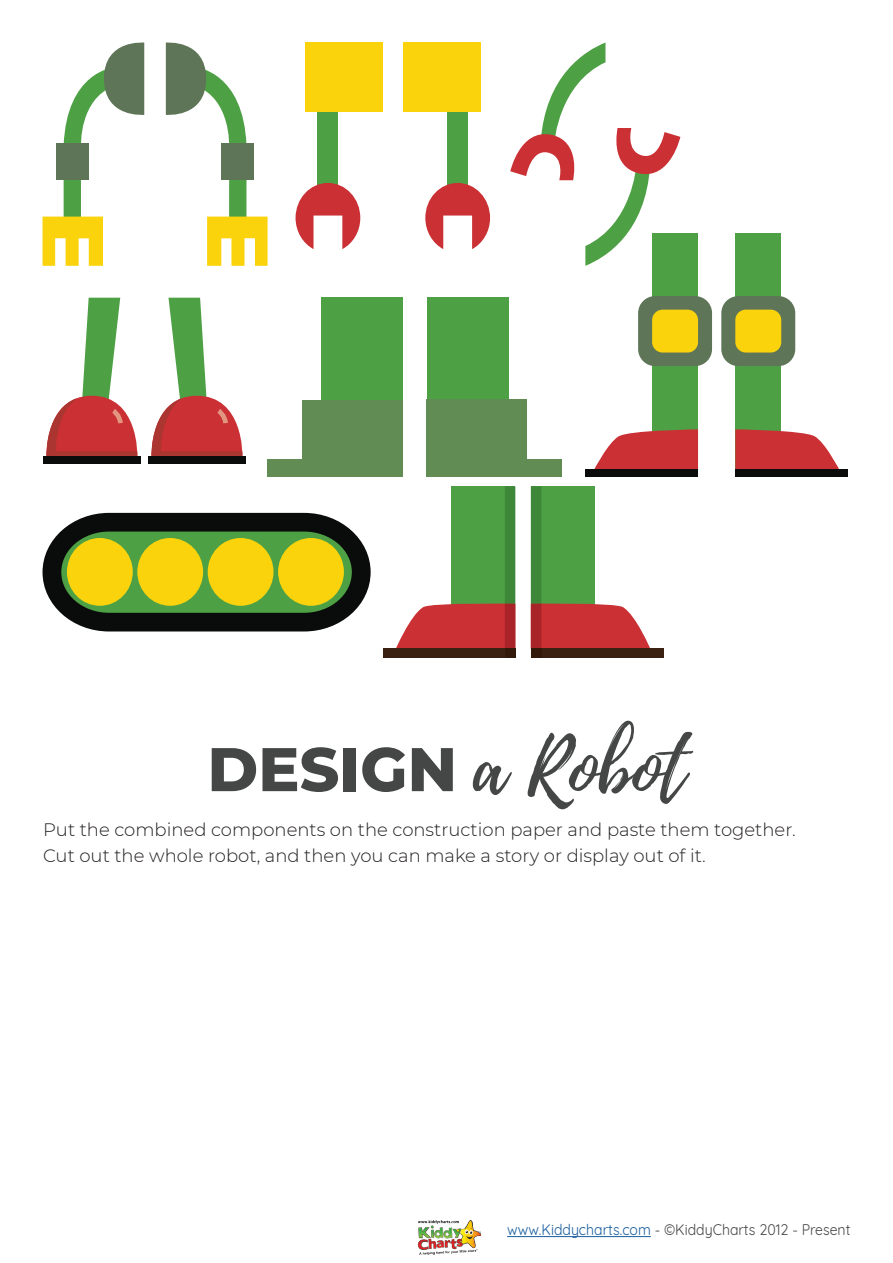
<style>
.page{position:relative;width:893px;height:1263px;background:#fff}
.page>*{position:absolute;margin:0;border:0;box-sizing:border-box;transform-origin:0 0}
.t1{font:800 61.5px "Montserrat";color:#454646}
.t2{font:300 18px/25.5px "Montserrat";color:#231f20}
.t3{font:15px "Quicksand";color:#454646;scale:.94 1}
.s1{font-family:"Playlist Script";font-weight:400;font-size:76.5px}
.s2{color:#175d9e}
</style>
<div class="page">
<svg style="left:166px;top:42px;width:102px;height:224px"></svg>
<svg style="left:43px;top:42px;width:101px;height:224px"></svg>
<div style="left:317px;top:102px;width:21px;height:98px;background:#4ea045"></div>
<div style="left:306px;top:43px;width:77px;height:69px;background:#fad30d"></div>
<svg style="left:296px;top:183px;width:64px;height:66px"></svg>
<div style="left:447px;top:102px;width:21px;height:98px;background:#4ea045"></div>
<div style="left:403px;top:43px;width:77px;height:69px;background:#fad30d"></div>
<svg style="left:425px;top:183px;width:65px;height:66px"></svg>
<svg style="left:510px;top:43px;width:170px;height:223px"></svg>
<svg style="left:46px;top:298px;width:92px;height:158px"></svg>
<svg style="left:151px;top:298px;width:92px;height:158px"></svg>
<div style="left:43px;top:456px;width:97px;height:8px;background:#0a0c0b"></div>
<div style="left:148px;top:456px;width:97px;height:8px;background:#0a0c0b"></div>
<div style="left:321px;top:298px;width:82px;height:150px;background:#4ea045"></div>
<div style="left:303px;top:400px;width:100px;height:75px;background:#618d54"></div>
<div style="left:268px;top:459px;width:135px;height:18px;background:#618d54"></div>
<div style="left:427px;top:298px;width:81px;height:150px;background:#4ea045"></div>
<div style="left:427px;top:400px;width:100px;height:77px;background:#618d54"></div>
<div style="left:427px;top:459px;width:135px;height:18px;background:#618d54"></div>
<div style="left:652px;top:234px;width:46px;height:236px;background:#4ea045"></div>
<div style="left:638px;top:296px;width:74px;height:70px;background:#5e7557;border-radius:17px"></div>
<div style="left:652px;top:310px;width:46px;height:43px;background:#fad30d;border-radius:10px"></div>
<svg style="left:594px;top:429px;width:104px;height:41px"></svg>
<div style="left:585px;top:470px;width:113px;height:7px;background:#0a0c0b"></div>
<div style="left:735px;top:234px;width:46px;height:236px;background:#4ea045"></div>
<div style="left:721px;top:296px;width:74px;height:70px;background:#5e7557;border-radius:17px"></div>
<div style="left:735px;top:310px;width:46px;height:43px;background:#fad30d;border-radius:10px"></div>
<svg style="left:735px;top:429px;width:104px;height:41px"></svg>
<div style="left:735px;top:470px;width:113px;height:7px;background:#0a0c0b"></div>
<svg style="left:43px;top:513px;width:328px;height:118px;background:#405b3e"></svg>
<div style="left:67px;top:538px;width:66px;height:68px;background:#fad30d;border-radius:50%"></div>
<div style="left:137px;top:538px;width:66px;height:68px;background:#fad30d;border-radius:50%"></div>
<div style="left:208px;top:538px;width:66px;height:68px;background:#fad30d;border-radius:50%"></div>
<div style="left:278px;top:538px;width:66px;height:68px;background:#fad30d;border-radius:50%"></div>
<div style="left:383px;top:648px;width:132px;height:10px;background:#3a2111"></div>
<div style="left:531px;top:648px;width:132px;height:10px;background:#3a2111"></div>
<svg style="left:396px;top:486px;width:119px;height:162px"></svg>
<svg style="left:531px;top:486px;width:119px;height:162px"></svg>
<div style="left:531px;top:648px;width:10px;height:10px;background:#321a0a"></div>
<hr style="left:507px;top:1236px;width:144px;height:1px;background:#175d9e">
<img style="left:417px;top:1220px;width:64px;height:34px">
<h1 class="t1" style="left:207px;top:724px;width:480px">DESIGN <span class="s1">a Robot</span></h1>
<p class="t2" style="left:43px;top:816px;width:754px">Put the combined components on the construction paper and paste them together.<br>Cut out the whole robot, and then you can make a story or display out of it.</p>
<p class="t3" style="left:507px;top:1218px;width:367px"><span class="s2">www.Kiddycharts.com</span> - ©KiddyCharts 2012 - Present</p>
</div>
